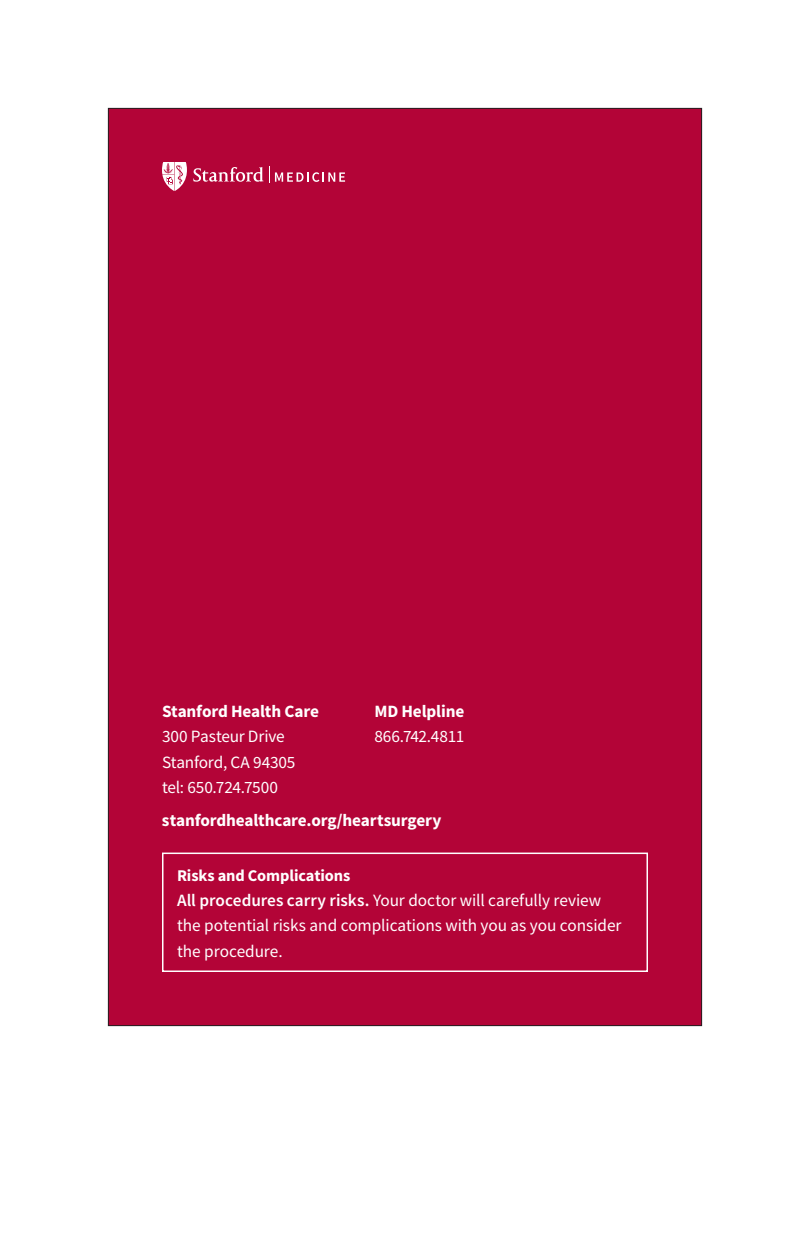
<style>
.page{position:relative;width:810px;height:1242px;background:#fff}
.page>*{position:absolute;margin:0;border:0;box-sizing:border-box;transform-origin:0 0}
.body_copy{font:17.25px/25.5px "Source Sans Pro";letter-spacing:-.005em;color:#fff}
.body_copy-2{font:700 17.25px "Source Sans Pro";letter-spacing:-.01em;color:#fff}
.body_copy-3{font:17.25px/25.5px "Source Sans Pro";letter-spacing:-.025em;color:#fff}
.body_copy-4{font:700 16.35px "Source Sans Pro";letter-spacing:-.005em;color:#fff}
.s1{font-weight:700}
.s2{font-weight:600}
</style>
<div class="page">
<div style="left:108px;top:108px;width:594px;height:918px;background:#b30437"></div>
<svg style="left:162px;top:162px;width:183px;height:29px"></svg>
<div style="left:162px;top:853px;width:486px;height:119px;border:2px solid #fff"></div>
<p class="body_copy" style="left:162px;top:698px;width:158px"><span class="s1">Stanford Health Care<br></span>300 Pasteur Drive<br>Stanford, CA 94305 tel: 650.724.7500</p>
<p class="body_copy-3" style="left:374px;top:698px;width:92px"><span class="s1">MD Helpline<br></span>866.742.4811</p>
<p class="body_copy-2" style="left:162px;top:808px;width:281px">stanfordhealthcare.org/heartsurgery</p>
<p class="body_copy-4" style="left:177px;top:864px;width:175px">Risks and Complications</p>
<p class="body_copy" style="left:177px;top:887px;width:446px"><span class="s2">All procedures carry risks.</span> Your doctor will carefully review the potential risks and complications with you as you consider the procedure.</p>
</div>
